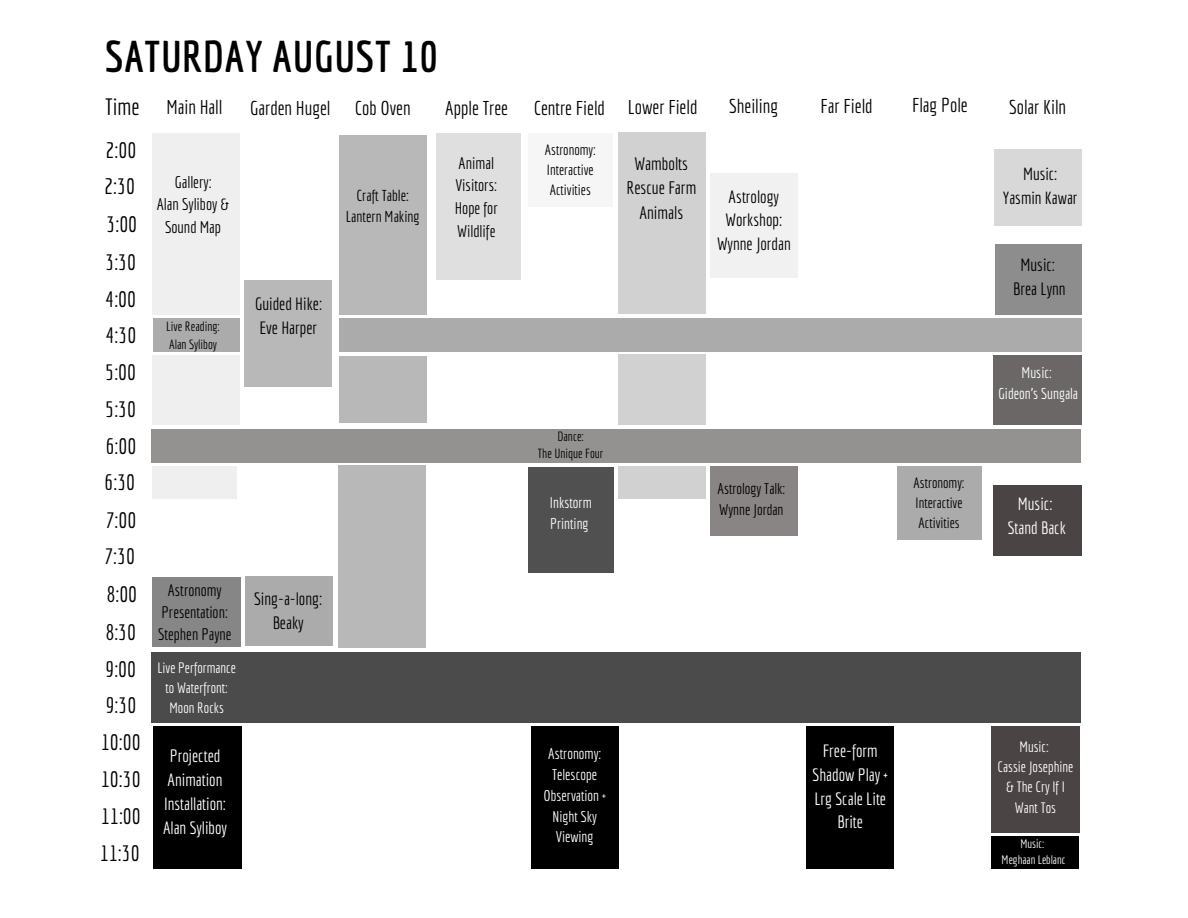
<style>
.page{position:relative;width:1188px;height:918px;background:#fff}
.page>*{position:absolute;margin:0;border:0;box-sizing:border-box;transform-origin:0 0}
.t1{font:700 43.35px "Economica";letter-spacing:.015em;color:#000}
.t2{font:23.1px "Economica";color:#000}
.t3{font:21.75px/36.9px "Economica";color:#000}
.t4{font:19.5px "Economica";color:#000}
.t5{font:17.55px/24.3px "Economica";color:#000;text-align:center}
.t6{font:17.4px/23.9px "Economica";color:#000;text-align:center}
.t7{font:17.4px/23.9px "Economica";color:#fff;text-align:center}
.t8{font:17.25px/23.9px "Economica";color:#fff;text-align:center}
.t9{font:17.25px/23.7px "Economica";color:#000;text-align:center}
.t10{font:16.5px/22.6px "Economica";color:#000;text-align:center}
.t11{font:16.35px/22.5px "Economica";color:#000}
.t12{font:16.2px/22.2px "Economica";color:#000;text-align:center}
.t13{font:15.45px/21.1px "Economica";color:#000;text-align:center}
.t14{font:15.15px/20.9px "Economica";color:#fff;text-align:center}
.t15{font:15.15px/20.9px "Economica";color:#000}
.t16{font:14.7px/20.2px "Economica";color:#fff;text-align:center}
.t17{font:14.55px/20px "Economica";color:#000}
.t18{font:14.55px/20.1px "Economica";color:#fff;text-align:center}
.t19{font:13.05px/17.9px "Economica";color:#000}
.t20{font:12.9px/17.9px "Economica";color:#000;text-align:center}
.t21{font:12px/16.5px "Economica";color:#fff;text-align:center}
</style>
<div class="page">
<div style="left:339px;top:135px;width:88px;height:180px;background:#b8b8b8"></div>
<div style="left:152px;top:134px;width:88px;height:181px;background:#efefef"></div>
<div style="left:529px;top:133px;width:84px;height:73px;background:#f6f6f6"></div>
<div style="left:710px;top:173px;width:88px;height:105px;background:#f1f1f1"></div>
<div style="left:339px;top:318px;width:742px;height:34px;background:#ababab"></div>
<div style="left:153px;top:318px;width:87px;height:34px;background:#ababab"></div>
<div style="left:152px;top:355px;width:88px;height:70px;background:#efefef"></div>
<div style="left:618px;top:132px;width:87px;height:181px;background:#d1d1d1"></div>
<div style="left:618px;top:354px;width:87px;height:71px;background:#d1d1d1"></div>
<div style="left:436px;top:133px;width:84px;height:146px;background:#dfdfdf"></div>
<div style="left:152px;top:429px;width:929px;height:34px;background:#949191"></div>
<div style="left:994px;top:149px;width:88px;height:77px;background:#d8d8d8"></div>
<div style="left:995px;top:244px;width:87px;height:71px;background:#8d8d8d"></div>
<div style="left:993px;top:355px;width:89px;height:70px;background:#6b6767"></div>
<div style="left:993px;top:485px;width:89px;height:71px;background:#4b4444"></div>
<div style="left:339px;top:357px;width:88px;height:66px;background:#b8b8b8"></div>
<div style="left:338px;top:466px;width:88px;height:182px;background:#b8b8b8"></div>
<div style="left:152px;top:466px;width:85px;height:32px;background:#efefef"></div>
<div style="left:897px;top:467px;width:85px;height:73px;background:#ababab"></div>
<div style="left:618px;top:466px;width:87px;height:32px;background:#d1d1d1"></div>
<div style="left:152px;top:577px;width:89px;height:70px;background:#868686"></div>
<div style="left:710px;top:467px;width:88px;height:69px;background:#898585"></div>
<div style="left:807px;top:726px;width:87px;height:143px;background:#000"></div>
<div style="left:151px;top:652px;width:929px;height:71px;background:#4b4b4b"></div>
<div style="left:244px;top:280px;width:88px;height:107px;background:#b8b8b8"></div>
<div style="left:245px;top:576px;width:88px;height:69px;background:#ababab"></div>
<div style="left:992px;top:726px;width:88px;height:107px;background:#4b4444"></div>
<div style="left:992px;top:836px;width:87px;height:33px;background:#000"></div>
<div style="left:153px;top:726px;width:89px;height:143px;background:#000"></div>
<div style="left:531px;top:726px;width:87px;height:143px;background:#000"></div>
<div style="left:529px;top:467px;width:85px;height:106px;background:#505050"></div>
<h1 class="t1" style="left:105px;top:30px;width:334px">SATURDAY AUGUST 10</h1>
<p class="t2" style="left:105px;top:93px;width:36px">Time</p>
<p class="t3" style="left:104px;top:131px;width:34px;text-align:justify">2:00<br>2:30<br>3:00<br>3:30<br>4:00<br>4:30<br>5:00<br>5:30<br>6:00<br>6:30</p>
<p class="t3" style="left:100px;top:501px;width:42px">7:00<br>7:30<br>8:00<br>8:30<br>9:00<br>9:30<br>10:00<br>10:30<br>11:00<br>11:30</p>
<p class="t4" style="left:166px;top:96px;width:57px">Main Hall</p>
<p class="t4" style="left:355px;top:96px;width:57px">Cob Oven</p>
<p class="t4" style="left:534px;top:96px;width:73px">Centre Field</p>
<p class="t4" style="left:821px;top:95px;width:53px">Far Field</p>
<p class="t4" style="left:912px;top:94px;width:57px">Flag Pole</p>
<p class="t4" style="left:729px;top:95px;width:50px">Sheiling</p>
<p class="t4" style="left:628px;top:95px;width:71px">Lower Field</p>
<p class="t4" style="left:250px;top:96px;width:82px">Garden Hugel</p>
<p class="t4" style="left:445px;top:96px;width:64px">Apple Tree</p>
<p class="t10" style="left:157px;top:170px;width:74px">Gallery:<br>Alan Syliboy &amp;<br>Sound Map</p>
<p class="t19" style="left:166px;top:317px;width:55px">Live Reading:<br>Alan Syliboy</p>
<p class="t13" style="left:346px;top:185px;width:76px">Craft Table:<br>Lantern Making</p>
<p class="t6" style="left:255px;top:291px;width:69px;text-align:left">Guided Hike:<br>Eve Harper</p>
<p class="t11" style="left:455px;top:151px;width:45px">Animal<br>Visitors:<br>Hope for<br>Wildlife</p>
<p class="t17" style="left:545px;top:139px;width:53px">Astronomy:<br>Interactive<br>Activities</p>
<p class="t5" style="left:626px;top:151px;width:71px">Wambolts<br>Rescue Farm<br>Animals</p>
<p class="t6" style="left:717px;top:184px;width:75px">Astrology<br>Workshop:<br>Wynne Jordan</p>
<p class="t20" style="left:538px;top:427px;width:67px">Dance:<br>The Unique Four</p>
<p class="t12" style="left:158px;top:579px;width:75px">Astronomy<br>Presentation:<br>Stephen Payne</p>
<p class="t18" style="left:157px;top:657px;width:80px">Live Performance to Waterfront:<br>Moon Rocks</p>
<p class="t6" style="left:254px;top:587px;width:70px">Sing-a-long:<br>Beaky</p>
<p class="t14" style="left:550px;top:492px;width:43px;text-align:left">Inkstorm<br>Printing</p>
<p class="t8" style="left:163px;top:744px;width:65px">Projected<br>Animation<br>Installation:<br>Alan Syliboy</p>
<p class="t14" style="left:544px;top:743px;width:64px">Astronomy:<br>Telescope<br>Observation +<br>Night Sky<br>Viewing</p>
<p class="t15" style="left:717px;top:478px;width:69px">Astrology Talk:<br>Wynne Jordan</p>
<p class="t17" style="left:914px;top:473px;width:53px">Astronomy:<br>Interactive<br>Activities</p>
<p class="t7" style="left:813px;top:738px;width:77px">Free-form<br>Shadow Play +<br>Lrg Scale Lite<br>Brite</p>
<p class="t4" style="left:1009px;top:95px;width:59px">Solar Kiln</p>
<p class="t9" style="left:1003px;top:162px;width:76px">Music:<br>Yasmin Kawar</p>
<p class="t9" style="left:1013px;top:253px;width:54px">Music:<br>Brea Lynn</p>
<p class="t14" style="left:998px;top:362px;width:82px">Music:<br>Gideon's Sungala</p>
<p class="t8" style="left:1008px;top:492px;width:60px">Music:<br>Stand Back</p>
<p class="t16" style="left:998px;top:736px;width:77px">Music:<br>Cassie Josephine &amp; The Cry If I<br>Want Tos</p>
<p class="t21" style="left:1002px;top:835px;width:65px">Music:<br>Meghaan Leblanc</p>
</div>
